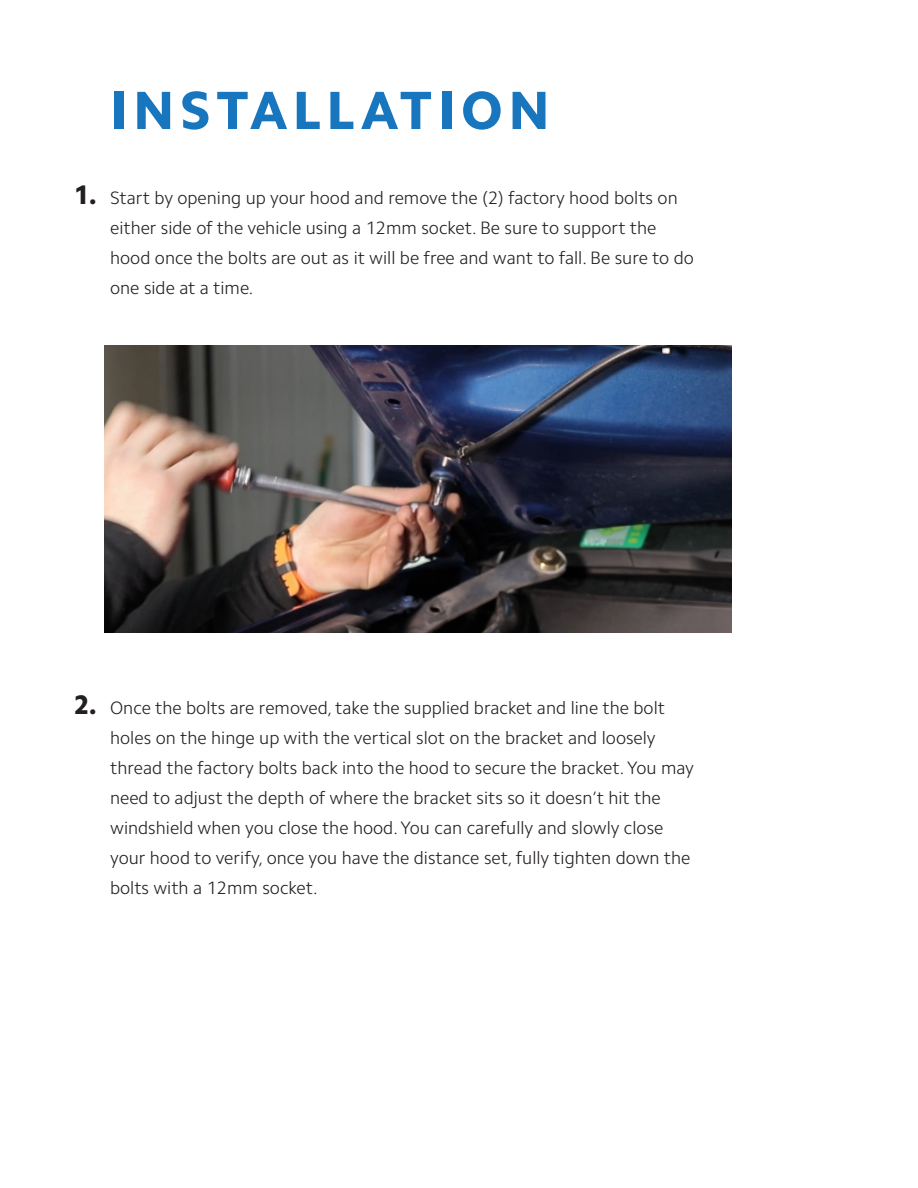
<style>
.page{position:relative;width:918px;height:1188px;background:#fff}
.page>*{position:absolute;margin:0;border:0;box-sizing:border-box;transform-origin:0 0}
.t1{font:800 54px "Camphor Std";letter-spacing:.1em;color:#1776bd}
.t2{font:800 27px "Camphor Std";color:#231f20}
.t3{font:300 18px/30px "Camphor Std";color:#231f20}
</style>
<div class="page">
<img style="left:105px;top:346px;width:627px;height:286px">
<p class="t1" style="left:110px;top:79px;width:442px">INSTALLATION</p>
<p class="t2" style="left:74px;top:179px;width:23px">1.</p>
<p class="t3" style="left:110px;top:183px;width:585px">Start by opening up your hood and remove the (2) factory hood bolts on either side of the vehicle using a 12mm socket. Be sure to support the hood once the bolts are out as it will be free and want to fall. Be sure to do one side at a time.</p>
<p class="t2" style="left:74px;top:689px;width:23px">2.</p>
<p class="t3" style="left:110px;top:693px;width:585px">Once the bolts are removed, take the supplied bracket and line the bolt holes on the hinge up with the vertical slot on the bracket and loosely thread the factory bolts back into the hood to secure the bracket. You may need to adjust the depth of where the bracket sits so it doesn’t hit the windshield when you close the hood. You can carefully and slowly close your hood to verify, once you have the distance set, fully tighten down the bolts with a 12mm socket.</p>
</div>
